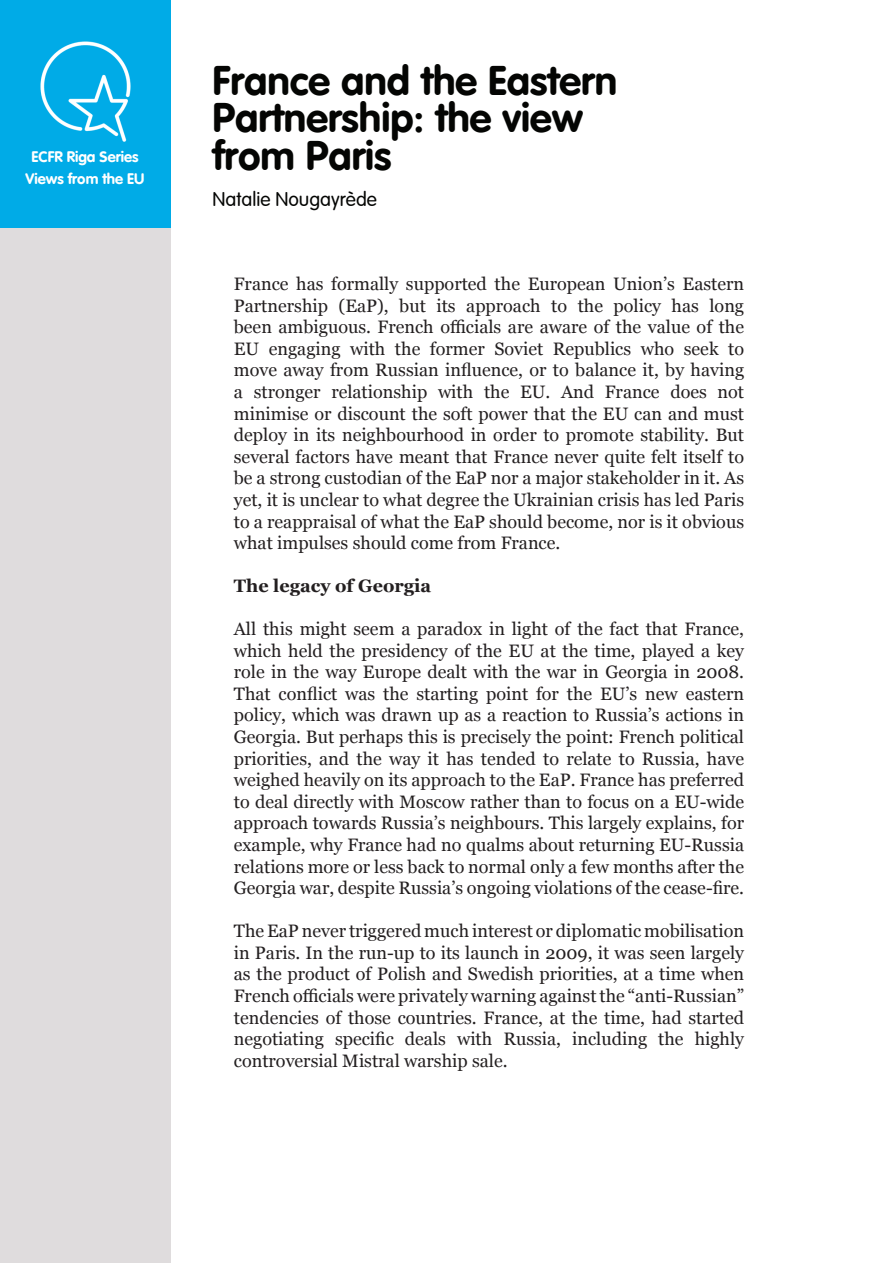
<style>
.page{position:relative;width:893px;height:1263px;background:#fff}
.page>*{position:absolute;margin:0;border:0;box-sizing:border-box;transform-origin:0 0}
.t1{font:40.5px/37.5px "VAG Rounded Bold";color:#040503}
.t2{font:300 19.5px "VAG Rounded Light S Si";color:#040503}
.Paragraph_basic_titl{font:18px/21.6px "Georgia";color:#231f20;text-align:justify}
.Paragraph_basic_titl-2{font:700 18px "Georgia";color:#231f20}
.t3{font:15px/21.9px "VAG Rounded Bold";color:#fff;text-align:center}
</style>
<div class="page">
<div style="left:0;top:0;width:170px;height:1263px;background:#dfdcdd"></div>
<div style="left:0;top:0;width:170px;height:227px;background:#00abe7"></div>
<img style="left:40px;top:42px;width:90px;height:100px">
<p class="t3" style="left:26px;top:145px;width:120px">ECFR Riga Series<br>Views from the EU</p>
<p class="t1" style="left:213px;top:62px;width:406px">France and the Eastern<br>Partnership: the view from Paris</p>
<p class="t2" style="left:213px;top:188px;width:166px">Natalie Nougayrède</p>
<p class="Paragraph_basic_titl" style="left:234px;top:273px;width:512px">France has formally supported the European Union’s Eastern Partnership (EaP), but its approach to the policy has long been ambiguous. French officials are aware of the value of the EU engaging with the former Soviet Republics who seek to move away from Russian influence, or to balance it, by having a stronger relationship with the EU. And France does not minimise or discount the soft power that the EU can and must deploy in its neighbourhood in order to promote stability. But several factors have meant that France never quite felt itself to be a strong custodian of the EaP nor a major stakeholder in it. As yet, it is unclear to what degree the Ukrainian crisis has led Paris to a reappraisal of what the EaP should become, nor is it obvious what impulses should come from France.</p>
<p class="Paragraph_basic_titl-2" style="left:234px;top:574px;width:199px">The legacy of Georgia</p>
<p class="Paragraph_basic_titl" style="left:234px;top:618px;width:512px">All this might seem a paradox in light of the fact that France, which held the presidency of the EU at the time, played a key role in the way Europe dealt with the war in Georgia in 2008.<br>That conflict was the starting point for the EU’s new eastern policy, which was drawn up as a reaction to Russia’s actions in Georgia. But perhaps this is precisely the point: French political priorities, and the way it has tended to relate to Russia, have weighed heavily on its approach to the EaP. France has preferred to deal directly with Moscow rather than to focus on a EU-wide approach towards Russia’s neighbours. This largely explains, for example, why France had no qualms about returning EU-Russia relations more or less back to normal only a few months after the Georgia war, despite Russia’s ongoing violations of the cease-fire.</p>
<p class="Paragraph_basic_titl" style="left:234px;top:920px;width:512px">The EaP never triggered much interest or diplomatic mobilisation in Paris. In the run-up to its launch in 2009, it was seen largely as the product of Polish and Swedish priorities, at a time when French officials were privately warning against the “anti-Russian” tendencies of those countries. France, at the time, had started negotiating specific deals with Russia, including the highly controversial Mistral warship sale.</p>
</div>
